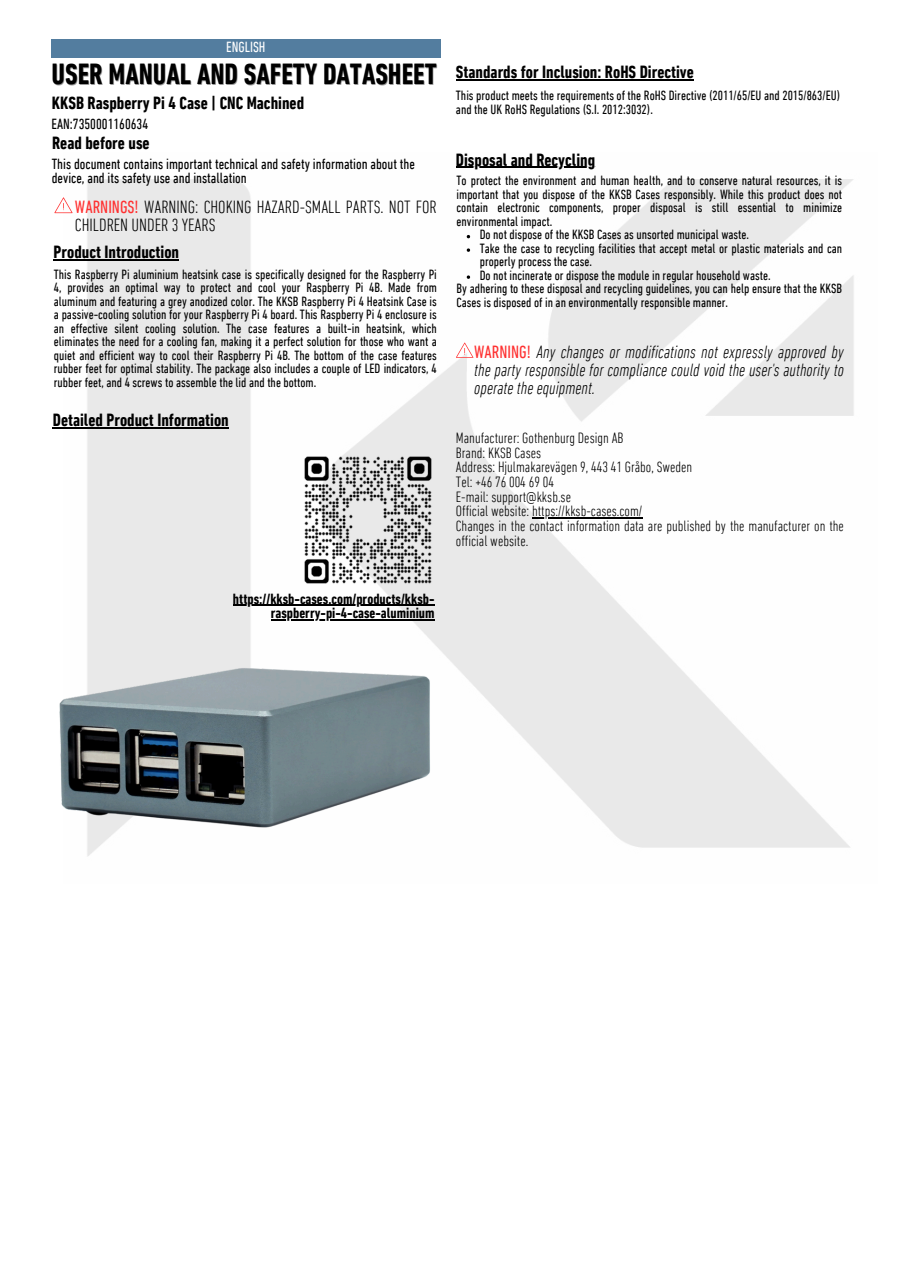
<style>
.page{position:relative;width:897px;height:1264px;background:#fff}
.page>*{position:absolute;margin:0;border:0;box-sizing:border-box;transform-origin:0 0}
.t1{font:700 condensed 29.7px "DIN Next LT Pro";color:#000}
.t2{font:700 condensed 18px "DIN Next LT Pro";color:#000}
.t3{font:italic 300 condensed 18px/18px "DIN Next LT Pro";color:#000;text-align:justify}
.t4{font:300 condensed 18px/18px "DIN Next LT Pro";color:#000}
.t5{font:300 condensed 15.15px "DIN Next LT Pro";color:#000}
.t6{font:condensed 15px/14.7px "DIN Next LT Pro";color:#000}
.t7{font:700 condensed 15px "DIN Next LT Pro";color:#000}
.t8{font:condensed 15px "DIN Next LT Pro";color:#fff}
.t9{font:condensed 13.65px/13.5px "DIN Next LT Pro";color:#000}
.s1{font-weight:400;color:#ff3131}
.s2{font-weight:400;font-style:normal;color:#ff3131}
</style>
<div class="page">
<div style="left:52px;top:39px;width:389px;height:18px;background:#537d9f"></div>
<img style="left:63px;top:166px;width:791px;height:690px">
<svg style="left:54px;top:197px;width:18px;height:16px"></svg>
<img style="left:59px;top:660px;width:375px;height:173px">
<img style="left:302px;top:454px;width:133px;height:130px">
<hr style="left:233px;top:604px;width:201px;height:2px;background:#000">
<hr style="left:271px;top:619px;width:163px;height:1px;background:#000">
<hr style="left:53px;top:427px;width:176px;height:1px;background:#000">
<hr style="left:54px;top:259px;width:125px;height:1px;background:#000">
<svg style="left:456px;top:342px;width:17px;height:16px"></svg>
<hr style="left:456px;top:167px;width:139px;height:1px;background:#000">
<svg style="left:467px;top:248px;width:3px;height:4px"></svg>
<svg style="left:467px;top:275px;width:3px;height:4px"></svg>
<hr style="left:532px;top:517px;width:110px;height:1px;background:#000">
<hr style="left:456px;top:80px;width:238px;height:1px;background:#000">
<p class="t8" style="left:226px;top:41px;width:41px">ENGLISH</p>
<p class="t1" style="left:52px;top:62px;width:387px">USER MANUAL AND SAFETY DATASHEET</p>
<h4 class="t2" style="left:52px;top:96px;width:254px">KKSB Raspberry Pi 4 Case | CNC Machined</h4>
<p class="t6" style="left:52px;top:118px;width:98px">EAN:7350001160634</p>
<p class="t2" style="left:52px;top:135px;width:99px">Read before use</p>
<p class="t6" style="left:52px;top:158px;width:365px">This document contains important technical and safety information about the device, and its safety use and installation</p>
<p class="t4" style="left:75px;top:199px;width:363px"><span class="s1">WARNINGS!</span> WARNING: CHOKING HAZARD-SMALL PARTS. NOT FOR<br>CHILDREN UNDER 3 YEARS</p>
<p class="t2" style="left:54px;top:245px;width:127px">Product Introduction</p>
<p class="t9" style="left:54px;top:268px;width:384px;text-align:justify">This Raspberry Pi aluminium heatsink case is specifically designed for the Raspberry Pi 4, provides an optimal way to protect and cool your Raspberry Pi 4B. Made from aluminum and featuring a grey anodized color. The KKSB Raspberry Pi 4 Heatsink Case is a passive-cooling solution for your Raspberry Pi 4 board. This Raspberry Pi 4 enclosure is an effective silent cooling solution. The case features a built-in heatsink, which eliminates the need for a cooling fan, making it a perfect solution for those who want a quiet and efficient way to cool their Raspberry Pi 4B. The bottom of the case features rubber feet for optimal stability. The package also includes a couple of LED indicators, 4 rubber feet, and 4 screws to assemble the lid and the bottom.</p>
<p class="t2" style="left:53px;top:412px;width:177px">Detailed Product Information</p>
<h3 class="t7" style="left:233px;top:592px;width:203px">https://kksb-cases.com/products/kksb-</h3>
<p class="t7" style="left:271px;top:607px;width:165px">raspberry-pi-4-case-aluminium</p>
<p class="t2" style="left:456px;top:65px;width:239px">Standards for Inclusion: RoHS Directive</p>
<h3 class="t9" style="left:456px;top:90px;width:386px">This product meets the requirements of the RoHS Directive (2011/65/EU and 2015/863/EU) and the UK RoHS Regulations (S.I. 2012:3032).</h3>
<p class="t2" style="left:456px;top:152px;width:141px">Disposal and Recycling</p>
<p class="t9" style="left:456px;top:175px;width:387px;text-align:justify">To protect the environment and human health, and to conserve natural resources, it is important that you dispose of the KKSB Cases responsibly. While this product does not contain electronic components, proper disposal is still essential to minimize environmental impact.</p>
<p class="t9" style="left:480px;top:229px;width:271px">Do not dispose of the KKSB Cases as unsorted municipal waste.</p>
<p class="t9" style="left:480px;top:243px;width:364px">Take the case to recycling facilities that accept metal or plastic materials and can properly process the case.</p>
<h3 class="t9" style="left:480px;top:270px;width:292px">Do not incinerate or dispose the module in regular household waste.</h3>
<h5 class="t9" style="left:456px;top:283px;width:387px">By adhering to these disposal and recycling guidelines, you can help ensure that the KKSB<br>Cases is disposed of in an environmentally responsible manner.</h5>
<p class="t3" style="left:474px;top:344px;width:371px"><span class="s2">WARNING!</span> Any changes or modifications not expressly approved by the party responsible for compliance could void the user's authority to operate the equipment.</p>
<h3 class="t5" style="left:456px;top:432px;width:169px">Manufacturer: Gothenburg Design AB</h3>
<p class="t5" style="left:456px;top:446px;width:87px">Brand: KKSB Cases</p>
<p class="t5" style="left:456px;top:461px;width:238px">Address: Hjulmakarevägen 9, 443 41 Gråbo, Sweden</p>
<h6 class="t5" style="left:456px;top:475px;width:99px">Tel: +46 76 004 69 04</h6>
<p class="t5" style="left:456px;top:490px;width:117px">E-mail: support@kksb.se</p>
<p class="t5" style="left:456px;top:505px;width:188px">Official website: https://kksb-cases.com/</p>
<h2 class="t5" style="left:456px;top:519px;width:389px">Changes in the contact information data are published by the manufacturer on the</h2>
<h3 class="t5" style="left:456px;top:534px;width:74px">official website.</h3>
</div>
